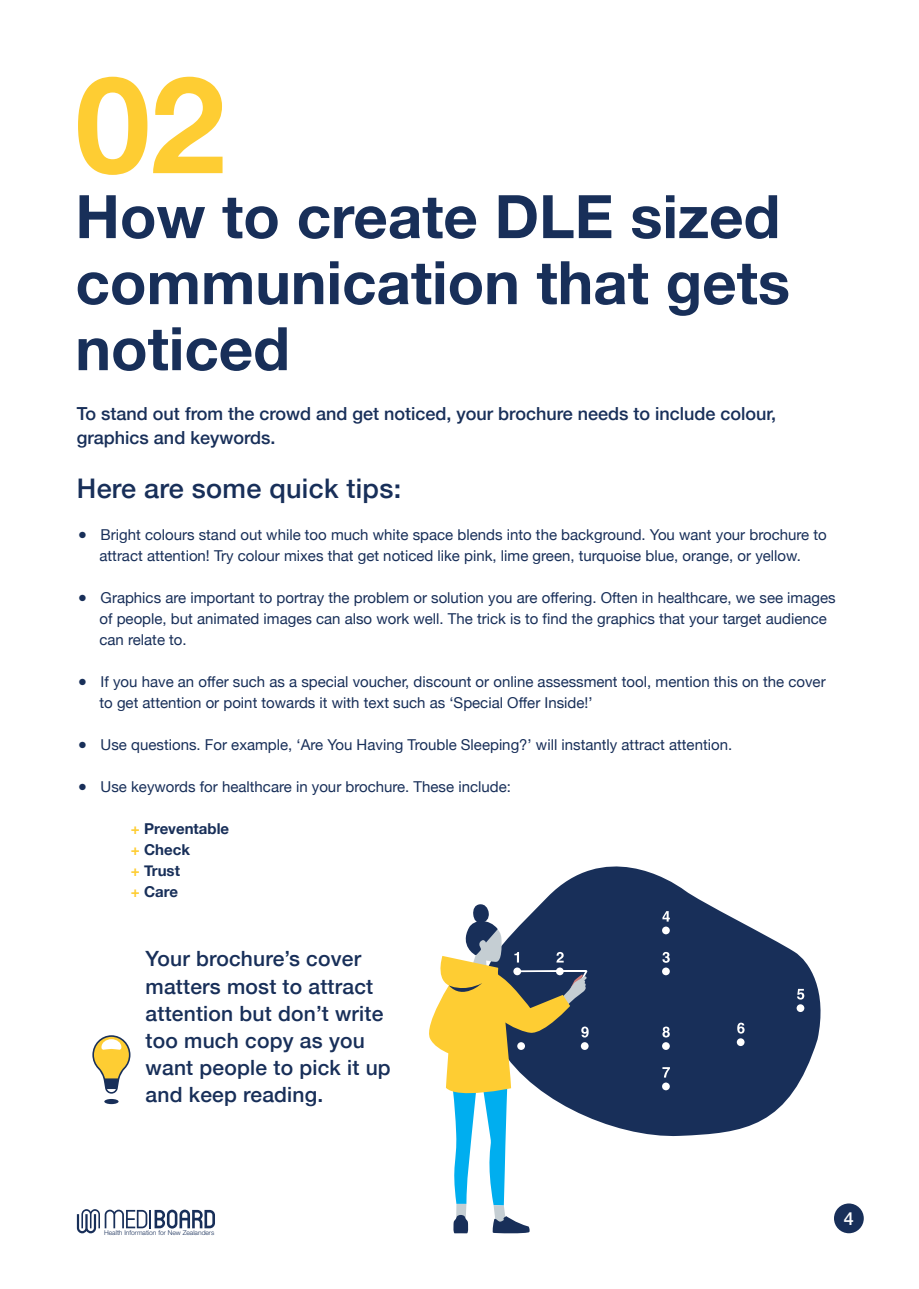
<style>
.page{position:relative;width:919px;height:1289px;background:#fff}
.page>*{position:absolute;margin:0;border:0;box-sizing:border-box;transform-origin:0 0}
.t1{font:700 135px "Helvetica Neue";color:#fecd33}
.t2{font:700 60px/66px "Helvetica Neue";color:#182f59}
.t3{font:500 27px "Helvetica Neue";letter-spacing:.01em;color:#182f59}
.t4{font:500 21px/27px "Helvetica Neue";letter-spacing:.01em;color:#182f59}
.t5{font:500 18px/24px "Helvetica Neue";color:#182f59}
.t6{font:500 18px "Helvetica Neue";color:#fff}
.t7{font:15px/21px "Helvetica Neue";color:#182f59}
.t8{font:700 15px/21px "Helvetica Neue";color:#182f59}
.t9{font:300 6.6px "Helvetica Neue";color:#182f59}
.s1{font-weight:500}
.s2{color:#fecd33}
</style>
<div class="page">
<div style="left:833px;top:1203px;width:30px;height:30px;background:#182f59;border-radius:50%"></div>
<svg style="left:77px;top:1209px;width:138px;height:24px"></svg>
<svg style="left:92px;top:1035px;width:38px;height:58px"></svg>
<svg style="left:104px;top:1098px;width:14px;height:6px"></svg>
<svg style="left:541px;top:866px;width:280px;height:271px;fill:#182f59"></svg>
<div style="left:662px;top:967px;width:7px;height:8px;background:#fff;border-radius:50%"></div>
<svg style="left:662px;top:951px;width:7px;height:11px"></svg>
<div style="left:662px;top:926px;width:7px;height:8px;background:#fff;border-radius:50%"></div>
<svg style="left:662px;top:911px;width:7px;height:10px"></svg>
<div style="left:796px;top:1004px;width:8px;height:8px;background:#fff;border-radius:50%"></div>
<svg style="left:797px;top:988px;width:7px;height:11px"></svg>
<div style="left:736px;top:1038px;width:8px;height:8px;background:#fff;border-radius:50%"></div>
<svg style="left:737px;top:1022px;width:7px;height:11px"></svg>
<div style="left:662px;top:1082px;width:7px;height:8px;background:#fff;border-radius:50%"></div>
<svg style="left:662px;top:1067px;width:8px;height:10px"></svg>
<div style="left:662px;top:1042px;width:7px;height:7px;background:#fff;border-radius:50%"></div>
<svg style="left:662px;top:1026px;width:7px;height:11px"></svg>
<svg style="left:429px;top:903px;width:159px;height:330px"></svg>
<h1 class="t1" style="left:75px;top:19px;width:152px">02</h1>
<h2 class="t2" style="left:75px;top:185px;width:716px">How to create DLE sized communication that gets noticed</h2>
<p class="t5" style="left:77px;top:400px;width:700px">To stand out from the crowd and get noticed, your brochure needs to include colour, graphics and keywords.</p>
<h3 class="t3" style="left:77px;top:467px;width:326px">Here are some quick tips:</h3>
<p class="t7" style="left:78px;top:524px;width:750px;text-align:center"><span class="s1">●</span> Bright colours stand out while too much white space blends into the background. You want your brochure to attract attention! Try colour mixes that get noticed like pink, lime green, turquoise blue, orange, or yellow.</p>
<p class="t7" style="left:99px;top:587px;width:737px;text-indent:-22px"><span class="s1">●</span> Graphics are important to portray the problem or solution you are offering. Often in healthcare, we see images of people, but animated images can also work well. The trick is to find the graphics that your target audience can relate to.</p>
<p class="t7" style="left:99px;top:671px;width:727px;text-indent:-22px"><span class="s1">●</span> If you have an offer such as a special voucher, discount or online assessment tool, mention this on the cover to get attention or point towards it with text such as ‘Special Offer Inside!’</p>
<p class="t7" style="left:78px;top:734px;width:655px"><span class="s1">●</span> Use questions. For example, ‘Are You Having Trouble Sleeping?’ will instantly attract attention.</p>
<p class="t7" style="left:78px;top:776px;width:434px"><span class="s1">●</span> Use keywords for healthcare in your brochure. These include:</p>
<p class="t8" style="left:131px;top:819px;width:100px"><span class="s2">+</span> Preventable <span class="s2">+</span> Check<br><span class="s2">+</span> Trust<br><span class="s2">+</span> Care</p>
<h3 class="t4" style="left:146px;top:943px;width:247px">Your brochure’s cover matters most to attract attention but don’t write too much copy as you want people to pick it up and keep reading.</h3>
<p class="t9" style="left:104px;top:1228px;width:112px">Health Information for New Zealanders</p>
<p class="t6" style="left:843px;top:1203px;width:12px">4</p>
</div>
